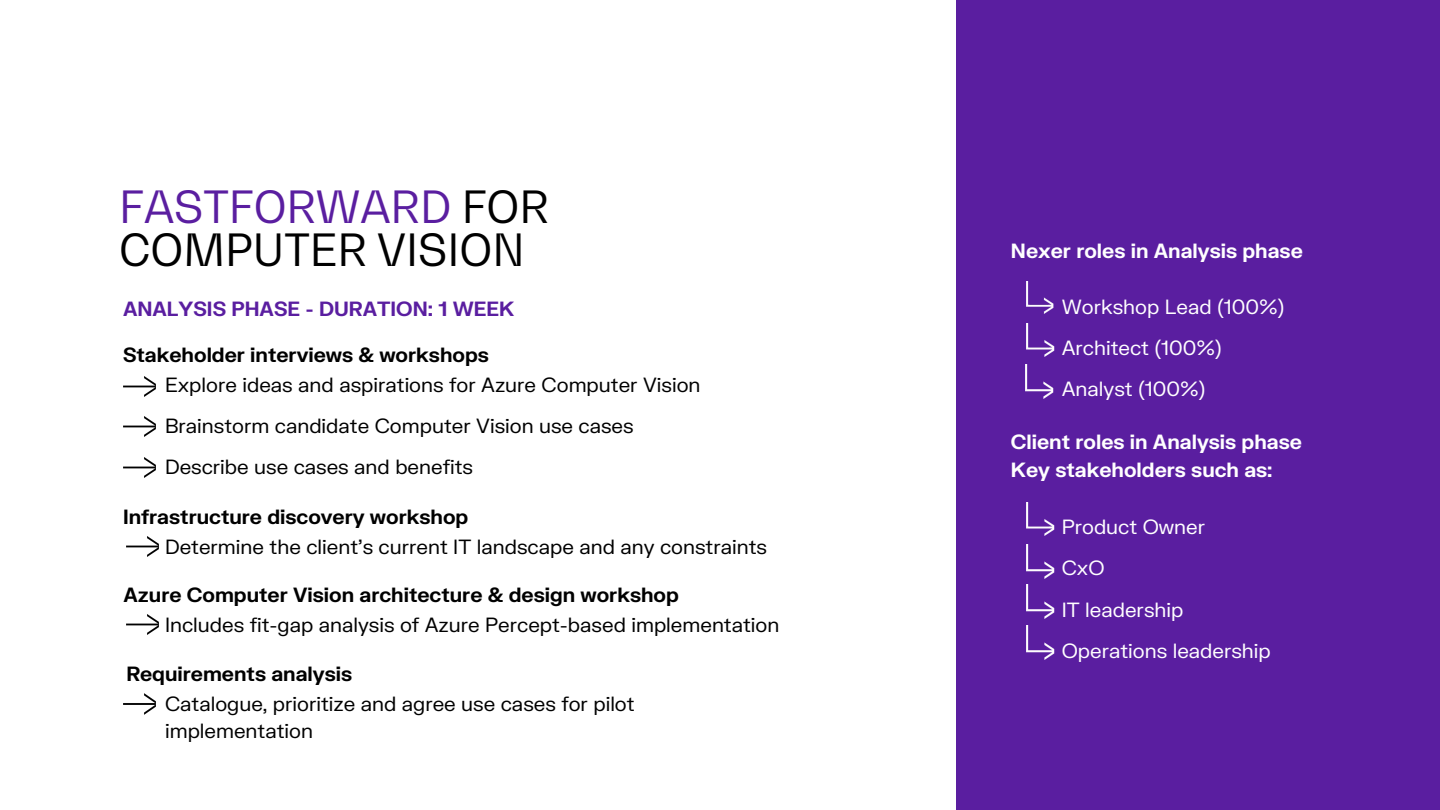
<style>
.page{position:relative;width:1440px;height:810px;background:#fff}
.page>*{position:absolute;margin:0;border:0;box-sizing:border-box;transform-origin:0 0}
.t1{font:44px/43.5px "Bw Gradual";color:#000}
.t2{font:20px/41.2px "FK Grotesk";color:#000}
.t3{font:700 20px "FK Grotesk";color:#000}
.t4{font:20px/41.2px "FK Grotesk";color:#fff}
.t5{font:700 20px/27.8px "FK Grotesk";color:#fff}
.t6{font:700 20px "FK Grotesk";color:#5a1ea0}
.s1{color:#5a1ea0}
</style>
<div class="page">
<div style="left:956px;top:0;width:484px;height:810px;background:#5a1ea0"></div>
<img style="left:1026px;top:281px;width:28px;height:33px">
<img style="left:1027px;top:323px;width:28px;height:34px">
<img style="left:1025px;top:364px;width:29px;height:34px">
<img style="left:1027px;top:502px;width:28px;height:34px">
<img style="left:1027px;top:545px;width:28px;height:34px">
<img style="left:1027px;top:585px;width:28px;height:34px">
<img style="left:1027px;top:625px;width:28px;height:34px">
<img style="left:123px;top:376px;width:33px;height:21px">
<img style="left:123px;top:416px;width:33px;height:21px">
<img style="left:123px;top:457px;width:33px;height:21px">
<img style="left:126px;top:536px;width:33px;height:21px">
<img style="left:123px;top:693px;width:33px;height:22px">
<img style="left:126px;top:614px;width:33px;height:21px">
<h1 class="t1" style="left:119px;top:185px;width:431px"><span class="s1">FASTFORWARD</span> FOR<br>COMPUTER VISION</h1>
<p class="t6" style="left:123px;top:297px;width:393px">ANALYSIS PHASE - DURATION: 1 WEEK</p>
<p class="t3" style="left:123px;top:342px;width:367px">Stakeholder interviews &amp; workshops</p>
<p class="t2" style="left:165px;top:365px;width:537px">Explore ideas and aspirations for Azure Computer Vision<br>Brainstorm candidate Computer Vision use cases<br>Describe use cases and benefits</p>
<p class="t3" style="left:123px;top:505px;width:347px">Infrastructure discovery workshop</p>
<p class="t2" style="left:165px;top:527px;width:603px">Determine the client's current IT landscape and any constraints</p>
<p class="t3" style="left:123px;top:583px;width:557px">Azure Computer Vision architecture &amp; design workshop</p>
<p class="t2" style="left:165px;top:605px;width:616px">Includes fit-gap analysis of Azure Percept-based implementation</p>
<p class="t3" style="left:126px;top:662px;width:227px">Requirements analysis</p>
<p class="t2" style="left:165px;top:690px;width:471px;line-height:27.8px">Catalogue, prioritize and agree use cases for pilot implementation</p>
<p class="t5" style="left:1011px;top:238px;width:293px">Nexer roles in Analysis phase</p>
<p class="t4" style="left:1062px;top:287px;width:224px">Workshop Lead (100%)<br>Architect (100%)<br>Analyst (100%)</p>
<p class="t5" style="left:1011px;top:429px;width:293px">Client roles in Analysis phase<br>Key stakeholders such as:</p>
<p class="t4" style="left:1062px;top:507px;width:211px">Product Owner<br>CxO<br>IT leadership<br>Operations leadership</p>
</div>
